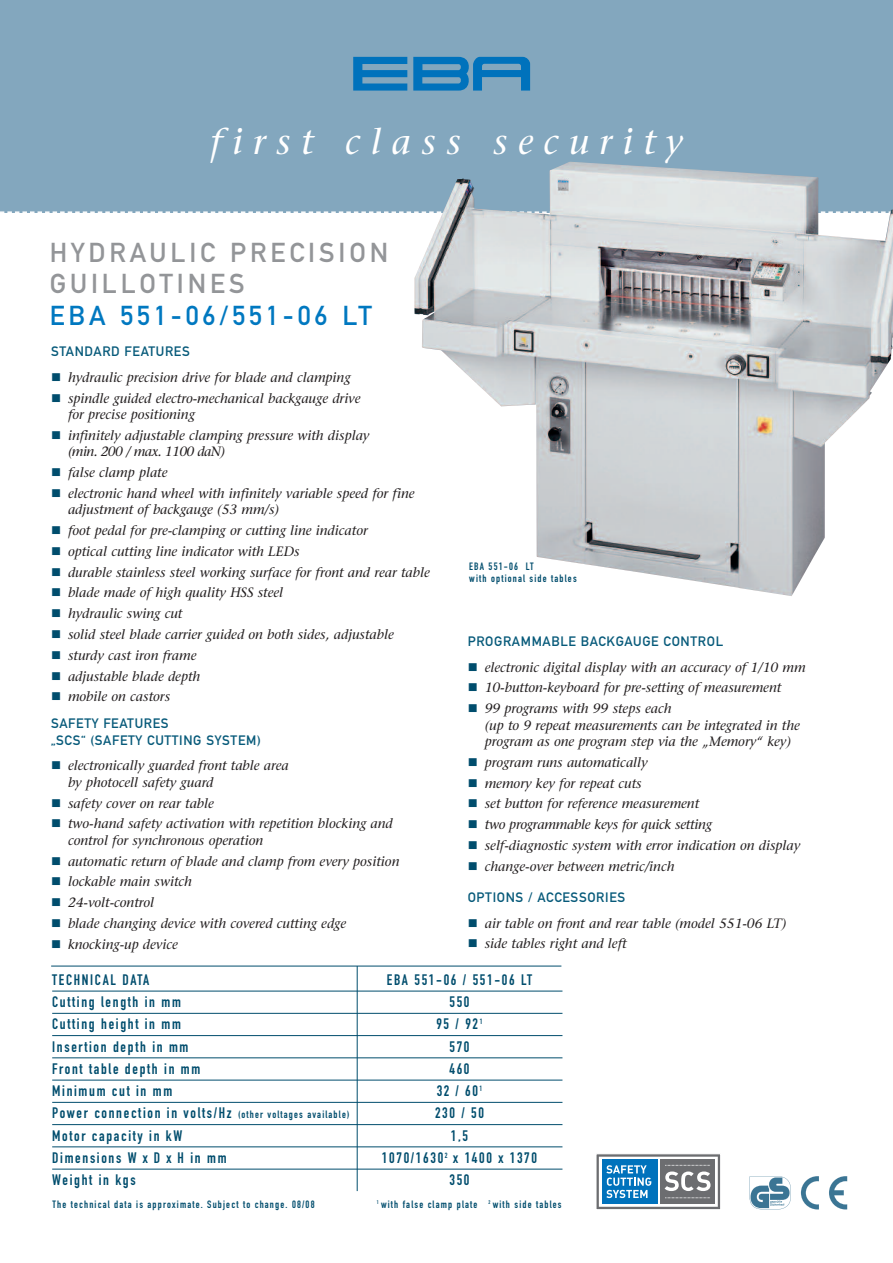
<style>
.page{position:relative;width:893px;height:1263px;background:#fff}
.page>*{position:absolute;margin:0;border:0;box-sizing:border-box;transform-origin:0 0}
.t1{font:italic 36px "Stone Serif";letter-spacing:.285em;color:#fff}
.t2{font:27px/31.5px "DIN Mittelschrift";letter-spacing:.145em;color:#939598}
.t3{font:27px "DIN Mittelschrift";letter-spacing:.145em;color:#0078c0}
.t4{font:15px "DIN Engschrift";letter-spacing:.11em;color:#004d6d}
.t5{font:italic 13.5px/20.7px "Stone Serif";color:#231f20}
.t6{font:13.5px/16.5px "DIN Mittelschrift";letter-spacing:.05em;color:#075a7a}
.t7{font:10.5px/11.7px "DIN Engschrift";letter-spacing:.11em;color:#004d6d}
.s1{font-size:10.5px}
</style>
<div class="page">
<div style="left:0;top:0;width:893px;height:213px;background:#83a7be"></div>
<svg style="left:413px;top:57px;width:117px;height:34px"></svg>
<svg style="left:353px;top:57px;width:54px;height:34px"></svg>
<svg style="left:0;top:211px;width:412px;height:2px"></svg>
<hr style="left:357px;top:966px;width:1px;height:225px;background:#004d6d">
<hr style="left:51px;top:966px;width:510px;height:1px;background:#004d6d">
<hr style="left:52px;top:991px;width:510px;height:1px;background:#004d6d">
<hr style="left:52px;top:1013px;width:510px;height:1px;background:#004d6d">
<hr style="left:52px;top:1035px;width:510px;height:1px;background:#004d6d">
<hr style="left:52px;top:1057px;width:510px;height:1px;background:#004d6d">
<hr style="left:52px;top:1080px;width:510px;height:1px;background:#004d6d">
<hr style="left:52px;top:1102px;width:510px;height:1px;background:#004d6d">
<hr style="left:52px;top:1124px;width:510px;height:1px;background:#004d6d">
<hr style="left:52px;top:1146px;width:510px;height:1px;background:#004d6d">
<hr style="left:52px;top:1169px;width:510px;height:1px;background:#004d6d">
<img style="left:414px;top:162px;width:479px;height:434px">
<svg style="left:598px;top:1155px;width:121px;height:53px"></svg>
<div style="left:596px;top:1153px;width:125px;height:57px;border:1px solid #fff"></div>
<svg style="left:750px;top:1176px;width:41px;height:33px"></svg>
<svg style="left:801px;top:1176px;width:18px;height:33px"></svg>
<svg style="left:829px;top:1176px;width:18px;height:33px"></svg>
<h1 class="t1" style="left:210px;top:128px;width:474px">first class security</h1>
<h2 class="t2" style="left:50px;top:239px;width:340px">HYDRAULIC PRECISION<br>GUILLOTINES</h2>
<h2 class="t3" style="left:50px;top:305px;width:324px">EBA 551-06/551-06 LT</h2>
<p class="t6" style="left:51px;top:345px;width:140px">STANDARD FEATURES</p>
<p class="t5" style="left:68px;top:368px;width:294px">hydraulic precision drive for blade and clamping spindle guided electro-mechanical backgauge drive</p>
<p class="t5" style="left:68px;top:406px;width:303px">for precise positioning<br>infinitely adjustable clamping pressure with display</p>
<p class="t5" style="left:68px;top:443px;width:348px">(min. 200 / max. 1100 daN)<br>false clamp plate<br>electronic hand wheel with infinitely variable speed for fine</p>
<p class="t5" style="left:68px;top:501px;width:363px">adjustment of backgauge (53 mm/s)<br>foot pedal for pre-clamping or cutting line indicator<br>optical cutting line indicator with LEDs<br>durable stainless steel working surface for front and rear table blade made of high quality HSS steel<br>hydraulic swing cut<br>solid steel blade carrier guided on both sides, adjustable sturdy cast iron frame<br>adjustable blade depth<br>mobile on castors</p>
<p class="t6" style="left:51px;top:717px;width:211px">SAFETY FEATURES<br>„SCS“ (SAFETY CUTTING SYSTEM)</p>
<p class="t5" style="left:68px;top:759px;width:222px;line-height:16.5px">electronically guarded front table area by photocell safety guard</p>
<p class="t5" style="left:68px;top:794px;width:326px">safety cover on rear table<br>two-hand safety activation with repetition blocking and</p>
<p class="t5" style="left:68px;top:831px;width:333px">control for synchronous operation<br>automatic return of blade and clamp from every position lockable main switch<br>24-volt-control<br>blade changing device with covered cutting edge knocking-up device</p>
<p class="t7" style="left:469px;top:562px;width:109px">EBA 551-06 LT<br>with optional side tables</p>
<p class="t6" style="left:468px;top:634px;width:257px">PROGRAMMABLE BACKGAUGE CONTROL</p>
<p class="t5" style="left:485px;top:658px;width:322px">electronic digital display with an accuracy of 1/10 mm<br>10-button-keyboard for pre-setting of measurement<br>99 programs with 99 steps each</p>
<p class="t5" style="left:485px;top:718px;width:317px;line-height:16.5px">(up to 9 repeat measurements can be integrated in the program as one program step via the „Memory“ key)</p>
<p class="t5" style="left:485px;top:753px;width:317px">program runs automatically<br>memory key for repeat cuts<br>set button for reference measurement<br>two programmable keys for quick setting<br>self-diagnostic system with error indication on display change-over between metric/inch</p>
<p class="t6" style="left:468px;top:890px;width:159px">OPTIONS / ACCESSORIES</p>
<p class="t5" style="left:485px;top:914px;width:303px">air table on front and rear table (model 551-06 LT) side tables right and left</p>
<p class="t4" style="left:52px;top:974px;width:99px">TECHNICAL DATA</p>
<p class="t4" style="left:387px;top:974px;width:147px">EBA 551-06 / 551-06 LT</p>
<p class="t4" style="left:52px;top:996px;width:130px">Cutting length in mm</p>
<p class="t4" style="left:449px;top:996px;width:22px">550</p>
<p class="t4" style="left:52px;top:1019px;width:130px">Cutting height in mm</p>
<p class="t4" style="left:436px;top:1019px;width:48px">95 / 92<sup>1</sup></p>
<p class="t4" style="left:52px;top:1041px;width:138px">Insertion depth in mm</p>
<p class="t4" style="left:449px;top:1041px;width:22px">570</p>
<p class="t4" style="left:52px;top:1063px;width:150px">Front table depth in mm</p>
<p class="t4" style="left:449px;top:1063px;width:22px">460</p>
<p class="t4" style="left:52px;top:1085px;width:122px">Minimum cut in mm</p>
<p class="t4" style="left:437px;top:1085px;width:47px">32 / 60<sup>1</sup></p>
<p class="t4" style="left:52px;top:1108px;width:299px">Power connection in volts/Hz <span class="s1">(other voltages available)</span></p>
<p class="t4" style="left:435px;top:1108px;width:51px">230 / 50</p>
<p class="t4" style="left:52px;top:1130px;width:132px">Motor capacity in kW</p>
<p class="t4" style="left:451px;top:1130px;width:19px">1,5</p>
<p class="t4" style="left:52px;top:1152px;width:176px">Dimensions W x D x H in mm</p>
<p class="t4" style="left:382px;top:1152px;width:157px">1070/1630<sup>2</sup> x 1400 x 1370</p>
<p class="t4" style="left:52px;top:1174px;width:85px">Weight in kgs</p>
<p class="t4" style="left:449px;top:1174px;width:22px">350</p>
<p class="t7" style="left:53px;top:1200px;width:264px">The technical data is approximate. Subject to change. 08/08</p>
<p class="t7" style="left:377px;top:1200px;width:186px"><sup>1</sup> with false clamp plate <sup>2</sup> with side tables</p>
</div>
